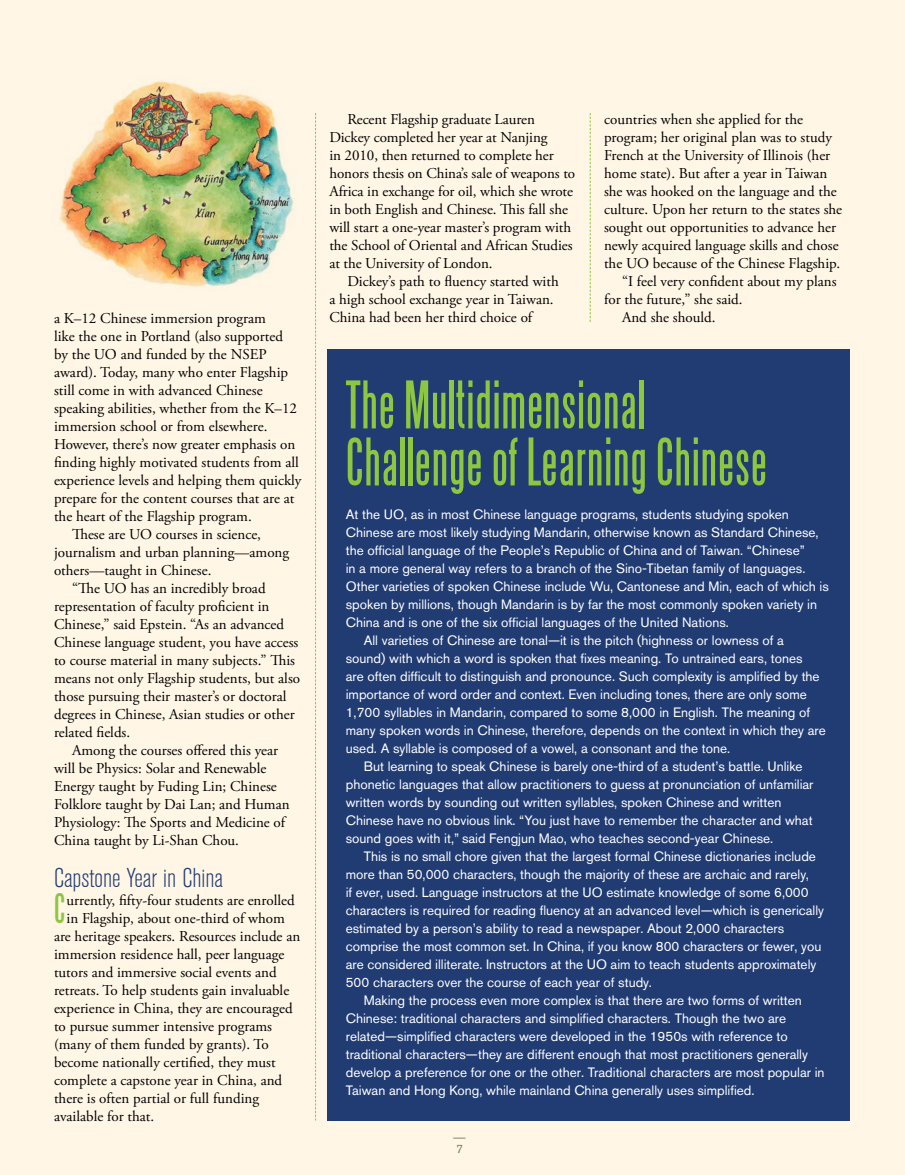
<style>
.page{position:relative;width:905px;height:1175px;background:#fff}
.page>*{position:absolute;margin:0;border:0;box-sizing:border-box;transform-origin:0 0}
.t1{font:60px/57px "Steelfish";letter-spacing:.015em;color:#8dc63f}
.t2{font:37.5px "Steelfish";color:#8dc63f}
.t3{font:300 condensed 27px "Akzidenz Grotesk BE";color:#213c73}
.t4{font:15px/18px "Adobe Garamond Pro";color:#000}
.t5{font:13.5px "Akzidenz Grotesk BQ";color:#fff}
.t6{font:12px/16.5px "Akzidenz Grotesk BQ";color:#7a8756}
</style>
<div class="page">
<div style="left:0;top:0;width:904px;height:1174px;background:#fff6e6"></div>
<div style="left:328px;top:349px;width:522px;height:771px;background:#213c73"></div>
<img style="left:59px;top:80px;width:235px;height:207px">
<svg style="left:315px;top:113px;width:1px;height:1007px"></svg>
<svg style="left:590px;top:113px;width:1px;height:209px"></svg>
<p class="t4" style="left:54px;top:310px;width:213px">a K–12 Chinese immersion program</p>
<p class="t4" style="left:54px;top:328px;width:231px">like the one in Portland (also supported</p>
<p class="t4" style="left:54px;top:346px;width:214px">by the UO and funded by the NSEP</p>
<p class="t4" style="left:54px;top:364px;width:236px">award). Today, many who enter Flagship</p>
<p class="t4" style="left:54px;top:382px;width:210px">still come in with advanced Chinese</p>
<p class="t4" style="left:54px;top:400px;width:244px">speaking abilities, whether from the K–12</p>
<p class="t4" style="left:54px;top:418px;width:215px">immersion school or from elsewhere.</p>
<p class="t4" style="left:54px;top:436px;width:243px">However, there’s now greater emphasis on</p>
<p class="t4" style="left:54px;top:454px;width:246px">finding highly motivated students from all</p>
<p class="t4" style="left:54px;top:472px;width:249px">experience levels and helping them quickly</p>
<p class="t4" style="left:54px;top:490px;width:242px">prepare for the content courses that are at</p>
<p class="t4" style="left:54px;top:508px;width:199px">the heart of the Flagship program.</p>
<p class="t4" style="left:72px;top:526px;width:190px">These are UO courses in science,</p>
<p class="t4" style="left:54px;top:544px;width:237px">journalism and urban planning—among</p>
<p class="t4" style="left:54px;top:562px;width:159px">others—taught in Chinese.</p>
<p class="t4" style="left:72px;top:580px;width:195px">“The UO has an incredibly broad</p>
<p class="t4" style="left:54px;top:598px;width:217px">representation of faculty proficient in</p>
<p class="t4" style="left:54px;top:616px;width:232px">Chinese,” said Epstein. “As an advanced</p>
<p class="t4" style="left:54px;top:634px;width:246px">Chinese language student, you have access</p>
<p class="t4" style="left:54px;top:652px;width:242px">to course material in many subjects.” This</p>
<p class="t4" style="left:54px;top:670px;width:247px">means not only Flagship students, but also</p>
<p class="t4" style="left:54px;top:688px;width:234px">those pursuing their master’s or doctoral</p>
<p class="t4" style="left:54px;top:706px;width:242px">degrees in Chinese, Asian studies or other</p>
<p class="t4" style="left:54px;top:724px;width:78px">related fields.</p>
<p class="t4" style="left:72px;top:742px;width:208px">Among the courses offered this year</p>
<p class="t4" style="left:54px;top:760px;width:214px">will be Physics: Solar and Renewable</p>
<p class="t4" style="left:54px;top:778px;width:224px">Energy taught by Fuding Lin; Chinese</p>
<p class="t4" style="left:54px;top:796px;width:237px">Folklore taught by Dai Lan; and Human</p>
<p class="t4" style="left:54px;top:814px;width:233px">Physiology: The Sports and Medicine of</p>
<p class="t4" style="left:54px;top:832px;width:186px">China taught by Li-Shan Chou.</p>
<h3 class="t3" style="left:54px;top:862px;width:170px">Capstone Year in China</h3>
<h2 class="t2" style="left:54px;top:888px;width:13px">C</h2>
<p class="t4" style="left:67px;top:891px;width:229px">urrently, fifty-four students are enrolled</p>
<p class="t4" style="left:67px;top:909px;width:220px">in Flagship, about one-third of whom</p>
<p class="t4" style="left:54px;top:927px;width:248px">are heritage speakers. Resources include an</p>
<p class="t4" style="left:54px;top:945px;width:232px">immersion residence hall, peer language</p>
<p class="t4" style="left:54px;top:963px;width:224px">tutors and immersive social events and</p>
<p class="t4" style="left:54px;top:981px;width:237px">retreats. To help students gain invaluable</p>
<p class="t4" style="left:54px;top:999px;width:240px">experience in China, they are encouraged</p>
<p class="t4" style="left:54px;top:1017px;width:220px">to pursue summer intensive programs</p>
<p class="t4" style="left:54px;top:1035px;width:216px">(many of them funded by grants). To</p>
<p class="t4" style="left:54px;top:1053px;width:223px">become nationally certified, they must</p>
<p class="t4" style="left:54px;top:1071px;width:230px">complete a capstone year in China, and</p>
<p class="t4" style="left:54px;top:1089px;width:206px">there is often partial or full funding</p>
<p class="t4" style="left:54px;top:1107px;width:102px">available for that.</p>
<p class="t4" style="left:329px;top:110px;width:247px;text-indent:18px">Recent Flagship graduate Lauren Dickey completed her year at Nanjing<br>in 2010, then returned to complete her honors thesis on China’s sale of weapons to Africa in exchange for oil, which she wrote in both English and Chinese. This fall she will start a one-year master’s program with the School of Oriental and African Studies at the University of London.</p>
<p class="t4" style="left:329px;top:272px;width:231px;text-indent:18px">Dickey’s path to fluency started with a high school exchange year in Taiwan.<br>China had been her third choice of</p>
<p class="t4" style="left:604px;top:110px;width:201px">countries when she applied for the</p>
<p class="t4" style="left:604px;top:128px;width:229px">program; her original plan was to study</p>
<p class="t4" style="left:604px;top:146px;width:228px">French at the University of Illinois (her</p>
<p class="t4" style="left:604px;top:164px;width:225px">home state). But after a year in Taiwan</p>
<p class="t4" style="left:604px;top:182px;width:234px">she was hooked on the language and the</p>
<p class="t4" style="left:604px;top:200px;width:240px">culture. Upon her return to the states she</p>
<p class="t4" style="left:604px;top:218px;width:233px">sought out opportunities to advance her</p>
<p class="t4" style="left:604px;top:236px;width:236px">newly acquired language skills and chose</p>
<p class="t4" style="left:604px;top:254px;width:238px">the UO because of the Chinese Flagship.</p>
<p class="t4" style="left:622px;top:272px;width:216px">“I feel very confident about my plans</p>
<p class="t4" style="left:604px;top:290px;width:140px">for the future,” she said.</p>
<p class="t4" style="left:622px;top:308px;width:95px">And she should.</p>
<h1 class="t1" style="left:346px;top:377px;width:423px">The Multidimensional<br>Challenge of Learning Chinese</h1>
<p class="t5" style="left:346px;top:506px;width:444px">At the UO, as in most Chinese language programs, students studying spoken</p>
<p class="t5" style="left:346px;top:524px;width:474px">Chinese are most likely studying Mandarin, otherwise known as Standard Chinese,</p>
<p class="t5" style="left:346px;top:542px;width:460px">the official language of the People’s Republic of China and of Taiwan. “Chinese”</p>
<p class="t5" style="left:346px;top:560px;width:461px">in a more general way refers to a branch of the Sino-Tibetan family of languages.</p>
<p class="t5" style="left:346px;top:578px;width:484px">Other varieties of spoken Chinese include Wu, Cantonese and Min, each of which is</p>
<p class="t5" style="left:346px;top:596px;width:473px">spoken by millions, though Mandarin is by far the most commonly spoken variety in</p>
<p class="t5" style="left:346px;top:614px;width:385px">China and is one of the six official languages of the United Nations.</p>
<p class="t5" style="left:364px;top:632px;width:421px">All varieties of Chinese are tonal—it is the pitch (highness or lowness of a</p>
<p class="t5" style="left:346px;top:650px;width:458px">sound) with which a word is spoken that fixes meaning. To untrained ears, tones</p>
<p class="t5" style="left:346px;top:668px;width:475px">are often difficult to distinguish and pronounce. Such complexity is amplified by the</p>
<p class="t5" style="left:346px;top:686px;width:462px">importance of word order and context. Even including tones, there are only some</p>
<p class="t5" style="left:346px;top:704px;width:466px">1,700 syllables in Mandarin, compared to some 8,000 in English. The meaning of</p>
<p class="t5" style="left:346px;top:722px;width:481px">many spoken words in Chinese, therefore, depends on the context in which they are</p>
<p class="t5" style="left:346px;top:740px;width:386px">used. A syllable is composed of a vowel, a consonant and the tone.</p>
<p class="t5" style="left:364px;top:758px;width:440px">But learning to speak Chinese is barely one-third of a student’s battle. Unlike</p>
<p class="t5" style="left:346px;top:776px;width:469px">phonetic languages that allow practitioners to guess at pronunciation of unfamiliar</p>
<p class="t5" style="left:346px;top:794px;width:437px">written words by sounding out written syllables, spoken Chinese and written</p>
<p class="t5" style="left:346px;top:812px;width:468px">Chinese have no obvious link. “You just have to remember the character and what</p>
<p class="t5" style="left:346px;top:830px;width:429px">sound goes with it,” said Fengjun Mao, who teaches second-year Chinese.</p>
<p class="t5" style="left:364px;top:848px;width:453px">This is no small chore given that the largest formal Chinese dictionaries include</p>
<p class="t5" style="left:346px;top:866px;width:464px">more than 50,000 characters, though the majority of these are archaic and rarely,</p>
<p class="t5" style="left:346px;top:884px;width:464px">if ever, used. Language instructors at the UO estimate knowledge of some 6,000</p>
<p class="t5" style="left:346px;top:902px;width:480px">characters is required for reading fluency at an advanced level—which is generically</p>
<p class="t5" style="left:346px;top:920px;width:440px">estimated by a person’s ability to read a newspaper. About 2,000 characters</p>
<p class="t5" style="left:346px;top:938px;width:477px">comprise the most common set. In China, if you know 800 characters or fewer, you</p>
<p class="t5" style="left:346px;top:956px;width:472px">are considered illiterate. Instructors at the UO aim to teach students approximately</p>
<p class="t5" style="left:346px;top:974px;width:307px">500 characters over the course of each year of study.</p>
<p class="t5" style="left:364px;top:992px;width:439px">Making the process even more complex is that there are two forms of written</p>
<p class="t5" style="left:346px;top:1010px;width:442px">Chinese: traditional characters and simplified characters. Though the two are</p>
<p class="t5" style="left:346px;top:1028px;width:443px">related—simplified characters were developed in the 1950s with reference to</p>
<p class="t5" style="left:346px;top:1046px;width:463px">traditional characters—they are different enough that most practitioners generally</p>
<p class="t5" style="left:346px;top:1064px;width:480px">develop a preference for one or the other. Traditional characters are most popular in</p>
<p class="t5" style="left:346px;top:1082px;width:410px">Taiwan and Hong Kong, while mainland China generally uses simplified.</p>
<p class="t6" style="left:453px;top:1123px;width:13px">__<br>7</p>
</div>
